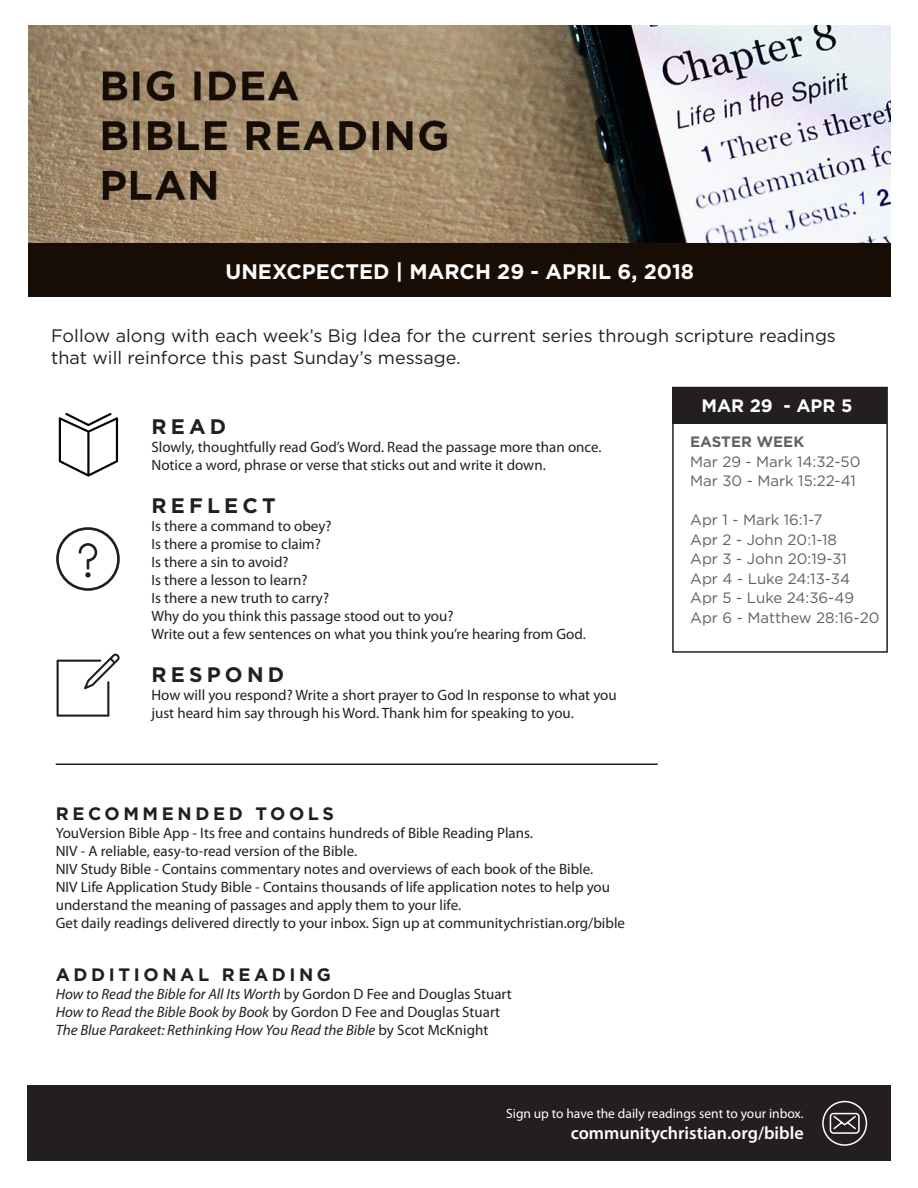
<style>
.page{position:relative;width:918px;height:1188px;background:#fff}
.page>*{position:absolute;margin:0;border:0;box-sizing:border-box;transform-origin:0 0}
.text{font:700 21px "Gotham";color:#fff}
.text-2{font:700 21px "Gotham";letter-spacing:.2em;color:#231f20}
.scripture{font:18px/21.6px "Gotham";color:#231f20}
.text-3{font:700 18px "Gotham";letter-spacing:.2em;color:#231f20}
.scripture-2{font:600 18px "Myriad Pro";color:#fff}
.text-4{font:700 18px "Gotham";color:#fff}
.text-5{font:15px/18px "Myriad Pro";color:#231f20}
.scripture-3{font:15px "Gotham";color:#616164}
.text-6{font:italic 15px "Myriad Pro";color:#231f20}
.scripture-4{font:700 15px "Gotham";color:#616164}
.scripture-5{font:13.5px "Myriad Pro";color:#fff}
.s1{font-style:normal}
.s2{font-style:italic}
</style>
<div class="page">
<img style="left:29px;top:26px;width:862px;height:270px">
<div style="left:27px;top:1086px;width:863px;height:75px;background:#231f20"></div>
<svg style="left:822px;top:1100px;width:46px;height:46px"></svg>
<div style="left:672px;top:387px;width:216px;height:266px;border:2px solid #231f20"></div>
<div style="left:672px;top:387px;width:215px;height:36px;background:#231f20"></div>
<hr style="left:56px;top:764px;width:602px;height:1px;background:#231f20">
<svg style="left:59px;top:413px;width:59px;height:64px"></svg>
<svg style="left:56px;top:527px;width:64px;height:64px"></svg>
<svg style="left:57px;top:654px;width:63px;height:63px"></svg>
<p class="text" style="left:226px;top:258px;width:470px">UNEXCPECTED | MARCH 29 - APRIL 6, 2018</p>
<p class="scripture" style="left:51px;top:325px;width:786px">Follow along with each week’s Big Idea for the current series through scripture readings that will reinforce this past Sunday’s message.</p>
<p class="text-2" style="left:151px;top:412px;width:76px">READ</p>
<p class="text-5" style="left:151px;top:438px;width:452px">Slowly, thoughtfully read God’s Word. Read the passage more than once.<br>Notice a word, phrase or verse that sticks out and write it down.</p>
<p class="text-2" style="left:151px;top:492px;width:126px">REFLECT</p>
<p class="text-5" style="left:151px;top:517px;width:182px">Is there a command to obey?</p>
<p class="text-5" style="left:151px;top:535px;width:171px">Is there a promise to claim?</p>
<p class="text-5" style="left:151px;top:553px;width:139px">Is there a sin to avoid?</p>
<p class="text-5" style="left:151px;top:571px;width:157px">Is there a lesson to learn?</p>
<p class="text-5" style="left:151px;top:589px;width:179px">Is there a new truth to carry?</p>
<p class="text-5" style="left:151px;top:607px;width:304px">Why do you think this passage stood out to you?</p>
<p class="text-5" style="left:151px;top:625px;width:436px">Write out a few sentences on what you think you’re hearing from God.</p>
<p class="text-2" style="left:151px;top:661px;width:134px">RESPOND</p>
<p class="text-5" style="left:151px;top:686px;width:467px">How will you respond? Write a short prayer to God In response to what you just heard him say through his Word. Thank him for speaking to you.</p>
<p class="text-3" style="left:56px;top:802px;width:280px">RECOMMENDED TOOLS</p>
<p class="text-5" style="left:56px;top:824px;width:479px">YouVersion Bible App - Its free and contains hundreds of Bible Reading Plans.</p>
<p class="text-5" style="left:56px;top:842px;width:303px">NIV - A reliable, easy-to-read version of the Bible.</p>
<p class="text-5" style="left:56px;top:860px;width:539px">NIV Study Bible - Contains commentary notes and overviews of each book of the Bible.</p>
<p class="text-5" style="left:56px;top:878px;width:556px">NIV Life Application Study Bible - Contains thousands of life application notes to help you understand the meaning of passages and apply them to your life.</p>
<p class="text-5" style="left:56px;top:914px;width:571px">Get daily readings delivered directly to your inbox. Sign up at communitychristian.org/bible</p>
<p class="text-3" style="left:56px;top:963px;width:277px">ADDITIONAL READING</p>
<p class="text-6" style="left:56px;top:986px;width:458px">How to Read the Bible for All Its Worth <span class="s1">by Gordon D Fee and Douglas Stuart</span></p>
<p class="text-5" style="left:56px;top:1003px;width:446px"><span class="s2">How to Read the Bible Book by Book</span> by Gordon D Fee and Douglas Stuart</p>
<p class="text-6" style="left:56px;top:1022px;width:434px">The Blue Parakeet: Rethinking How You Read the Bible <span class="s1">by Scot McKnight</span></p>
<p class="text-4" style="left:701px;top:394px;width:152px">MAR 29 - APR 5</p>
<p class="scripture-4" style="left:690px;top:432px;width:116px">EASTER WEEK</p>
<p class="scripture-3" style="left:690px;top:452px;width:172px">Mar 29 - Mark 14:32-50</p>
<p class="scripture-3" style="left:690px;top:471px;width:167px">Mar 30 - Mark 15:22-41</p>
<p class="scripture-3" style="left:690px;top:510px;width:134px">Apr 1 - Mark 16:1-7</p>
<p class="scripture-3" style="left:690px;top:530px;width:148px">Apr 2 - John 20:1-18</p>
<p class="scripture-3" style="left:690px;top:549px;width:158px">Apr 3 - John 20:19-31</p>
<p class="scripture-3" style="left:690px;top:569px;width:161px">Apr 4 - Luke 24:13-34</p>
<p class="scripture-3" style="left:690px;top:588px;width:165px">Apr 5 - Luke 24:36-49</p>
<p class="scripture-3" style="left:690px;top:608px;width:191px">Apr 6 - Matthew 28:16-20</p>
<p class="scripture-5" style="left:506px;top:1105px;width:299px">Sign up to have the daily readings sent to your inbox.</p>
<p class="scripture-2" style="left:571px;top:1123px;width:234px">communitychristian.org/bible</p>
</div>
